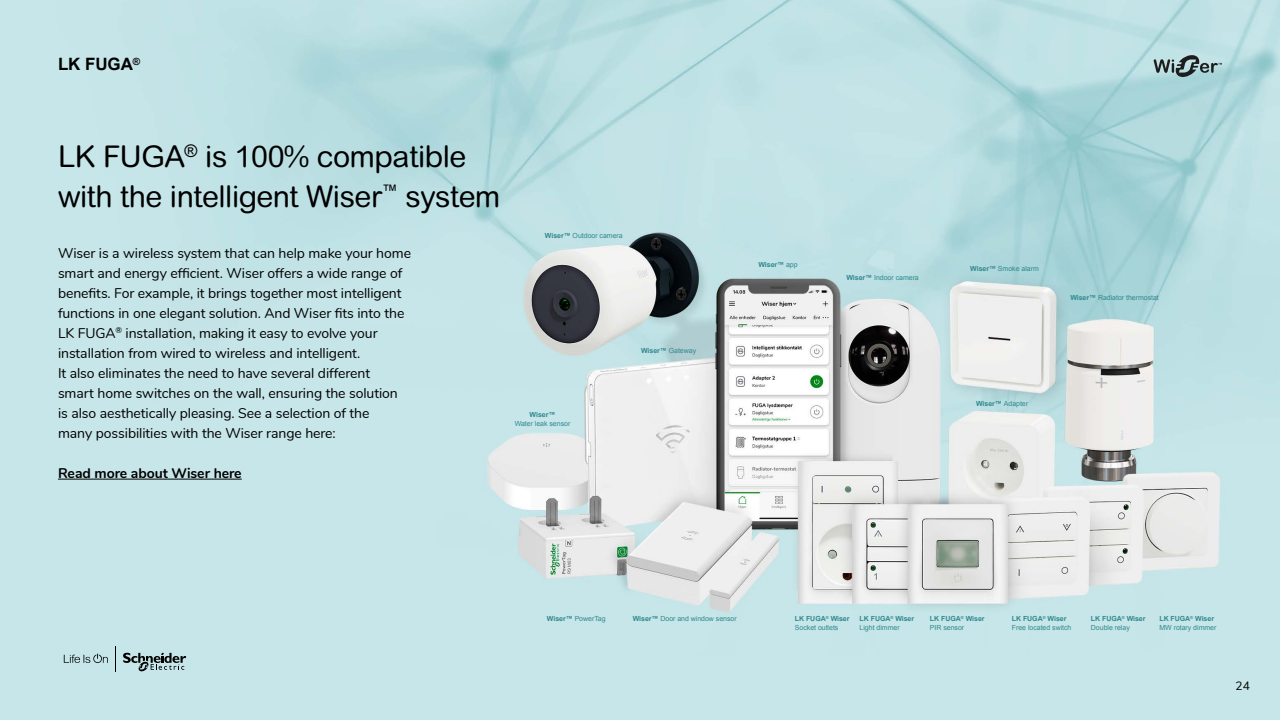
<style>
.page{position:relative;width:1280px;height:720px;background:#fff}
.page>*{position:absolute;margin:0;border:0;box-sizing:border-box;transform-origin:0 0}
.t1{font:30px/40px "Arial Rounded MT Pro";letter-spacing:-.015em;color:#000}
.t2{font:700 17px "Arial";letter-spacing:-.005em;color:#000}
.t3{font:14px/20px "Nunito";letter-spacing:-.005em;color:#000}
.t4{font:700 14px "Nunito";letter-spacing:-.005em;color:#000}
.t5{font:12px "Nunito";color:#000}
.t6{font:7px/9px "Arial";letter-spacing:-.005em;color:#30898e}
.t7{font:700 7px/9px "Arial";letter-spacing:-.005em;color:#30898e}
.s1{font-weight:700}
.s2{font-weight:400}
</style>
<div class="page">
<img style="left:0;top:0;width:1280px;height:720px">
<svg style="left:1154px;top:55px;width:68px;height:22px"></svg>
<hr style="left:58px;top:479px;width:184px;height:1px;background:#000">
<svg style="left:64px;top:654px;width:44px;height:9px"></svg>
<svg style="left:123px;top:653px;width:63px;height:19px"></svg>
<svg style="left:115px;top:646px;width:1px;height:26px"></svg>
<p class="t2" style="left:58px;top:53px;width:84px">LK FUGA<sup>®</sup></p>
<h1 class="t1" style="left:58px;top:137px;width:444px">LK FUGA<sup>®</sup> is 100% compatible with the intelligent Wiser<sup>™</sup> system</h1>
<p class="t3" style="left:58px;top:242px;width:355px">Wiser is a wireless system that can help make your home smart and energy efficient. Wiser offers a wide range of benefits. For example, it brings together most intelligent functions in one elegant solution. And Wiser fits into the LK FUGA<sup>®</sup> installation, making it easy to evolve your installation from wired to wireless and intelligent.<br>It also eliminates the need to have several different<br>smart home switches on the wall, ensuring the solution is also aesthetically pleasing. See a selection of the<br>many possibilities with the Wiser range here:</p>
<p class="t4" style="left:58px;top:463px;width:185px">Read more about Wiser here</p>
<p class="t6" style="left:545px;top:231px;width:79px"><span class="s1">Wiser™</span> Outdoor camera</p>
<p class="t7" style="left:530px;top:410px;width:27px">Wiser™</p>
<p class="t6" style="left:515px;top:419px;width:57px">Water leak sensor</p>
<p class="t6" style="left:641px;top:346px;width:57px"><span class="s1">Wiser™</span> Gateway</p>
<p class="t7" style="left:758px;top:260px;width:41px">Wiser™ <span class="s2">app</span></p>
<p class="t6" style="left:846px;top:273px;width:74px"><span class="s1">Wiser™</span> Indoor camera</p>
<p class="t6" style="left:970px;top:264px;width:70px"><span class="s1">Wiser™</span> Smoke alarm</p>
<p class="t6" style="left:1070px;top:293px;width:90px"><span class="s1">Wiser™</span> Radiator thermostat</p>
<p class="t6" style="left:976px;top:399px;width:54px"><span class="s1">Wiser™</span> Adapter</p>
<p class="t6" style="left:547px;top:614px;width:60px"><span class="s1">Wiser™</span> PowerTag</p>
<p class="t6" style="left:633px;top:614px;width:105px"><span class="s1">Wiser™</span> Door and window sensor</p>
<p class="t6" style="left:795px;top:614px;width:56px"><span class="s1">LK FUGA</span><sup>®</sup> <span class="s1">Wiser<br></span>Socket outlets</p>
<p class="t7" style="left:860px;top:614px;width:56px">LK FUGA<sup>®</sup> Wiser<br><span class="s2">Light dimmer</span></p>
<p class="t7" style="left:930px;top:614px;width:56px">LK FUGA<sup>®</sup> Wiser<br><span class="s2">PIR sensor</span></p>
<p class="t6" style="left:1012px;top:614px;width:61px"><span class="s1">LK FUGA</span><sup>®</sup> <span class="s1">Wiser<br></span>Free located switch</p>
<p class="t7" style="left:1091px;top:614px;width:56px">LK FUGA<sup>®</sup> Wiser<br><span class="s2">Double relay</span></p>
<p class="t6" style="left:1159px;top:614px;width:59px"><span class="s1">LK FUGA</span><sup>®</sup> <span class="s1">Wiser<br></span>MW rotary dimmer</p>
<p class="t5" style="left:1236px;top:677px;width:16px">24</p>
</div>
